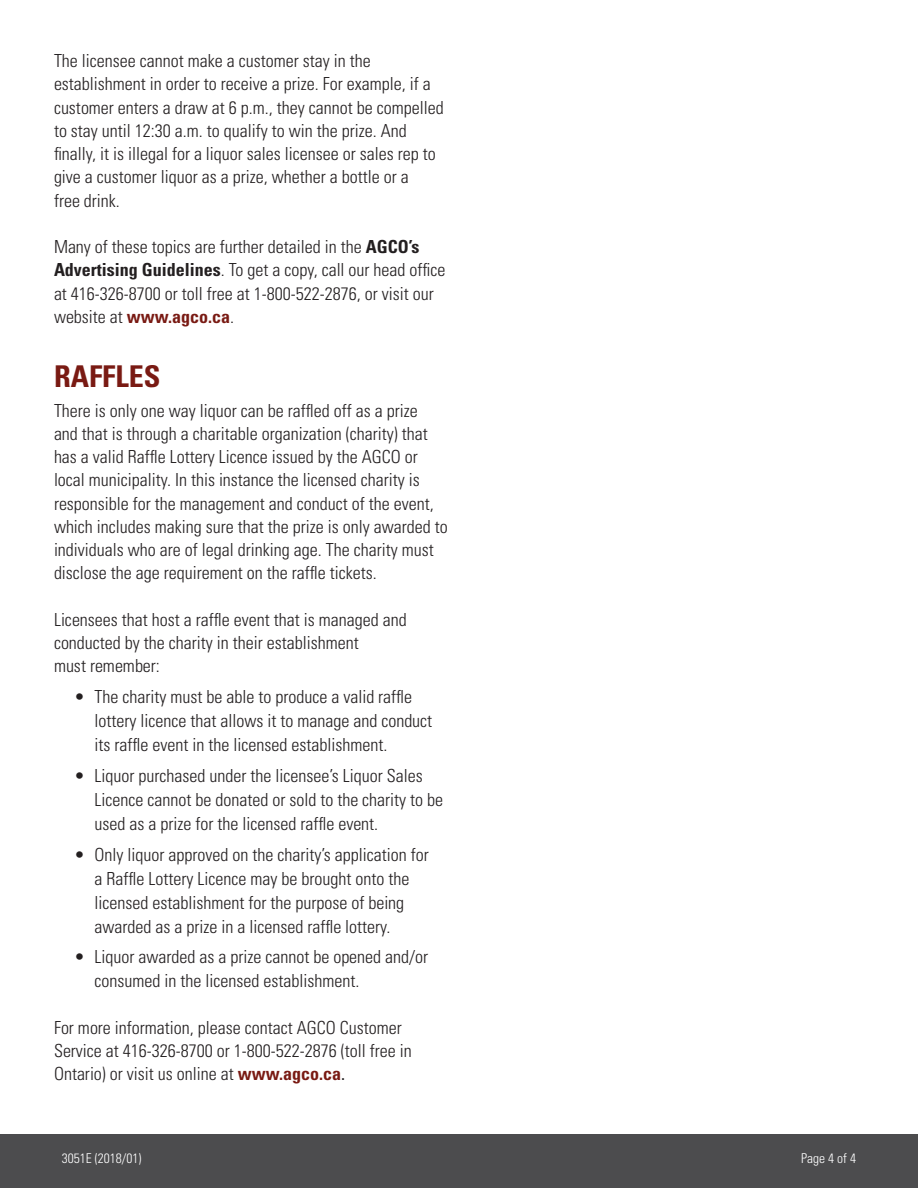
<style>
.page{position:relative;width:918px;height:1188px;background:#fff}
.page>*{position:absolute;margin:0;border:0;box-sizing:border-box;transform-origin:0 0}
.heading_1{font:700 condensed 30px "Univers LT Std";color:#791a13}
.t1{font:300 condensed 18px/23.2px "Univers LT Std";color:#231f20}
.t2{font:300 condensed 13.5px "Univers LT Std";color:#fff}
.s1{font-weight:700}
.s2{font-weight:700;color:#791a13}
.s3{font-weight:400}
</style>
<div class="page">
<div style="left:0;top:1134px;width:918px;height:54px;background:#4c4c4e"></div>
<p class="t1" style="left:54px;top:49px;width:391px">The licensee cannot make a customer stay in the establishment in order to receive a prize. For example, if a customer enters a draw at 6 p.m., they cannot be compelled to stay until 12:30 a.m. to qualify to win the prize. And finally, it is illegal for a liquor sales licensee or sales rep to give a customer liquor as a prize, whether a bottle or a<br>free drink.</p>
<p class="t1" style="left:54px;top:235px;width:393px">Many of these topics are further detailed in the <span class="s1">AGCO’s Advertising Guidelines</span>. To get a copy, call our head office at 416-326-8700 or toll free at 1-800-522-2876, or visit our website at <span class="s2">www.agco.ca</span>.</p>
<p class="heading_1" style="left:54px;top:357px;width:108px">RAFFLES</p>
<p class="t1" style="left:54px;top:399px;width:395px">There is only one way liquor can be raffled off as a prize<br>and that is through a charitable organization (charity) that has a valid Raffle Lottery Licence issued by the AGCO or local municipality. In this instance the licensed charity is responsible for the management and conduct of the event, which includes making sure that the prize is only awarded to individuals who are of legal drinking age. The charity must disclose the age requirement on the raffle tickets.</p>
<p class="t1" style="left:54px;top:608px;width:354px">Licensees that host a raffle event that is managed and conducted by the charity in their establishment<br>must remember:</p>
<p class="t1" style="left:94px;top:685px;width:339px;line-height:24px;text-indent:-20px">• The charity must be able to produce a valid raffle lottery licence that allows it to manage and conduct its raffle event in the licensed establishment.</p>
<p class="t1" style="left:94px;top:763px;width:350px;line-height:24px;text-indent:-20px">• Liquor purchased under the licensee’s Liquor Sales<br>Licence cannot be donated or sold to the charity to be used as a prize for the licensed raffle event.</p>
<p class="t1" style="left:94px;top:842px;width:336px;line-height:24px;text-indent:-20px">• Only liquor approved on the charity’s application for a Raffle Lottery Licence may be brought onto the licensed establishment for the purpose of being awarded as a prize in a licensed raffle lottery.</p>
<p class="t1" style="left:94px;top:945px;width:335px;line-height:24px;text-indent:-20px">• Liquor awarded as a prize cannot be opened and/or consumed in the licensed establishment.</p>
<p class="t1" style="left:54px;top:1016px;width:359px">For more information, please contact AGCO Customer<br>Service at 416-326-8700 or 1-800-522-2876 (toll free in<br>Ontario) or visit us online at <span class="s2">www.agco.ca</span><span class="s3">.</span></p>
<p class="t2" style="left:62px;top:1150px;width:81px">3051E (2018/01)</p>
<p class="t2" style="left:801px;top:1150px;width:56px">Page 4 of 4</p>
</div>
